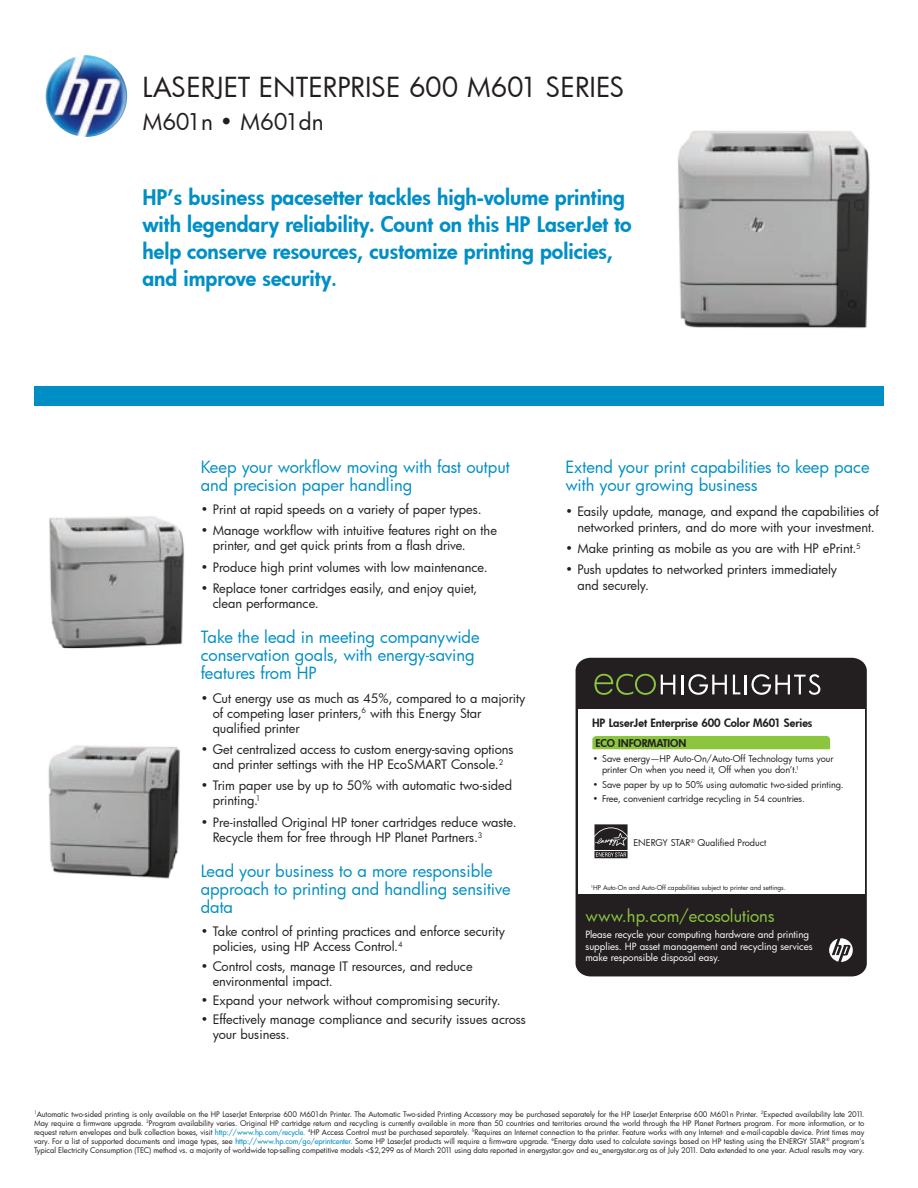
<style>
.page{position:relative;width:918px;height:1188px;background:#fff}
.page>*{position:absolute;margin:0;border:0;box-sizing:border-box;transform-origin:0 0}
.t1{font:27px "Futura Bk";color:#231f20}
.t2{font:22.5px "Futura Bk";color:#231f20}
.t3{font:21px/27px "Futura Hv";color:#008fc5}
.t4{font:16.5px/18px "Futura Bk";color:#008fc5}
.t5{font:16.5px "Futura Bk";color:#8bc63e}
.t6{font:12.75px/15px "Futura Bk";color:#231f20}
.t7{font:11.25px "Futura Hv";color:#231f20}
.t8{font:10.5px "Futura Hv";color:#231f20}
.t9{font:9.75px/11.7px "Futura Bk";color:#fff}
.t10{font:9.15px/10.9px "Futura Bk";letter-spacing:-.005em;color:#231f20}
.t11{font:7.5px/9px "Futura Bk";color:#231f20;text-align:justify}
.t12{font:6.45px "Futura Bk";letter-spacing:-.005em;color:#231f20}
.s1{font-size:18px}
.s2{font-family:"Futura Md";color:#008fc5}
</style>
<div class="page">
<div style="left:34px;top:387px;width:850px;height:19px;background:#008fc5"></div>
<img style="left:46px;top:55px;width:81px;height:82px;border-radius:41px">
<div style="left:576px;top:658px;width:291px;height:318px;background:#231f20"></div>
<svg style="left:594px;top:674px;width:81px;height:21px;background:#434c32"></svg>
<hr style="left:681px;top:675px;width:3px;height:19px;background:#fff">
<svg style="left:688px;top:674px;width:39px;height:21px"></svg>
<svg style="left:733px;top:675px;width:7px;height:19px"></svg>
<hr style="left:744px;top:675px;width:3px;height:19px;background:#fff">
<svg style="left:752px;top:674px;width:68px;height:21px"></svg>
<div style="left:578px;top:710px;width:286px;height:184px;background:#fff"></div>
<svg style="left:829px;top:938px;width:24px;height:24px"></svg>
<div style="left:592px;top:736px;width:238px;height:13px;background:#8bc63e"></div>
<svg style="left:594px;top:824px;width:34px;height:35px"></svg>
<img style="left:678px;top:130px;width:192px;height:198px">
<img style="left:48px;top:745px;width:132px;height:134px">
<img style="left:49px;top:516px;width:136px;height:132px">
<h1 class="t1" style="left:142px;top:76px;width:484px">LASERJET ENTERPRISE 600 M601 SERIES</h1>
<h2 class="t2" style="left:142px;top:106px;width:183px">M601n • M601dn</h2>
<h3 class="t3" style="left:142px;top:185px;width:491px">HP’s business pacesetter tackles high-volume printing with legendary reliability. Count on this HP LaserJet to help conserve resources, customize printing policies, and improve security<span class="s1">.</span></h3>
<h3 class="t4" style="left:201px;top:457px;width:311px">Keep your workflow moving with fast output and precision paper handling</h3>
<h3 class="t6" style="left:201px;top:502px;width:282px">• Print at rapid speeds on a variety of paper types.</h3>
<h3 class="t6" style="left:213px;top:523px;width:286px;text-indent:-12px">• Manage workflow with intuitive features right on the printer, and get quick prints from a flash drive.</h3>
<h3 class="t6" style="left:201px;top:559px;width:289px">• Produce high print volumes with low maintenance.</h3>
<h3 class="t6" style="left:213px;top:581px;width:266px;text-indent:-12px">• Replace toner cartridges easily, and enjoy quiet, clean performance.</h3>
<h3 class="t4" style="left:201px;top:628px;width:280px">Take the lead in meeting companywide conservation goals, with energy-saving features from HP</h3>
<h3 class="t6" style="left:213px;top:690px;width:314px;text-indent:-12px">• Cut energy use as much as 45%, compared to a majority of competing laser printers,<sup>6</sup> with this Energy Star qualified printer</h3>
<h3 class="t6" style="left:201px;top:742px;width:314px;text-align:center">• Get centralized access to custom energy-saving options and printer settings with the HP EcoSMART Console.<sup>2</sup></h3>
<h3 class="t6" style="left:213px;top:778px;width:301px;text-indent:-12px">• Trim paper use by up to 50% with automatic two-sided printing.<sup>1</sup></h3>
<h3 class="t6" style="left:213px;top:814px;width:306px;text-indent:-12px">• Pre-installed Original HP toner cartridges reduce waste.<br>Recycle them for free through HP Planet Partners.<sup>3</sup></h3>
<h3 class="t4" style="left:201px;top:861px;width:312px">Lead your business to a more responsible approach to printing and handling sensitive data</h3>
<h3 class="t6" style="left:213px;top:924px;width:294px;text-indent:-12px">• Take control of printing practices and enforce security policies, using HP Access Control.<sup>4</sup></h3>
<h3 class="t6" style="left:213px;top:958px;width:261px;text-indent:-12px">• Control costs, manage IT resources, and reduce environmental impact.</h3>
<h3 class="t6" style="left:201px;top:992px;width:302px">• Expand your network without compromising security.</h3>
<h3 class="t6" style="left:213px;top:1012px;width:315px;text-indent:-12px">• Effectively manage compliance and security issues across your business.</h3>
<h3 class="t4" style="left:566px;top:457px;width:306px">Extend your print capabilities to keep pace with your growing business</h3>
<h3 class="t6" style="left:578px;top:502px;width:303px;line-height:16.5px;text-indent:-12px">• Easily update, manage, and expand the capabilities of networked printers, and do more with your investment.</h3>
<h3 class="t6" style="left:566px;top:540px;width:297px">• Make printing as mobile as you are with HP ePrint.<sup>5</sup></h3>
<h3 class="t6" style="left:578px;top:560px;width:261px;line-height:16.5px;text-indent:-12px">• Push updates to networked printers immediately and securely.</h3>
<h3 class="t7" style="left:592px;top:717px;width:222px">HP LaserJet Enterprise 600 Color M601 Series</h3>
<h3 class="t8" style="left:595px;top:738px;width:92px">ECO INFORMATION</h3>
<p class="t10" style="left:602px;top:753px;width:233px;text-indent:-9px">• Save energy—HP Auto-On/Auto-Off Technology turns your printer On when you need it, Off when you don’t.<sup>1</sup></p>
<p class="t10" style="left:593px;top:779px;width:253px">• Save paper by up to 50% using automatic two-sided printing.</p>
<p class="t10" style="left:593px;top:793px;width:214px">• Free, convenient cartridge recycling in 54 countries.</p>
<p class="t10" style="left:633px;top:837px;width:134px">ENERGY STAR<sup>®</sup> Qualified Product</p>
<p class="t12" style="left:591px;top:883px;width:197px"><sup>1</sup>HP Auto-On and Auto-Off capabilities subject to printer and settings.</p>
<h3 class="t5" style="left:585px;top:904px;width:191px">www.hp.com/ecosolutions</h3>
<h3 class="t9" style="left:585px;top:928px;width:229px">Please recycle your computing hardware and printing supplies. HP asset management and recycling services make responsible disposal easy.</h3>
<p class="t11" style="left:34px;top:1109px;width:832px"><sup>1</sup>Automatic two-sided printing is only available on the HP LaserJet Enterprise 600 M601dn Printer. The Automatic Two-sided Printing Accessory may be purchased separately for the HP LaserJet Enterprise 600 M601n Printer. <sup>2</sup>Expected availability late 2011.<br>May require a firmware upgrade. <sup>3</sup>Program availability varies. Original HP cartridge return and recycling is currently available in more than 50 countries and territories around the world through the HP Planet Partners program. For more information, or to request return envelopes and bulk collection boxes, visit <span class="s2">http://www.hp.com/recycle.</span> <sup>4</sup>HP Access Control must be purchased separately. <sup>5</sup>Requires an Internet connection to the printer. Feature works with any Internet- and e-mail-capable device. Print times may vary. For a list of supported documents and image types, see <span class="s2">http://www.hp.com/go/eprintcenter.</span> Some HP LaserJet products will require a firmware upgrade. <sup>6</sup>Energy data used to calculate savings based on HP testing using the ENERGY STAR<sup>®</sup> program’s Typical Electricity Consumption (TEC) method vs. a majority of worldwide top-selling competitive models &lt;$2,299 as of March 2011 using data reported in energystar.gov and eu_energystar.org as of July 2011. Data extended to one year. Actual results may vary.</p>
</div>
